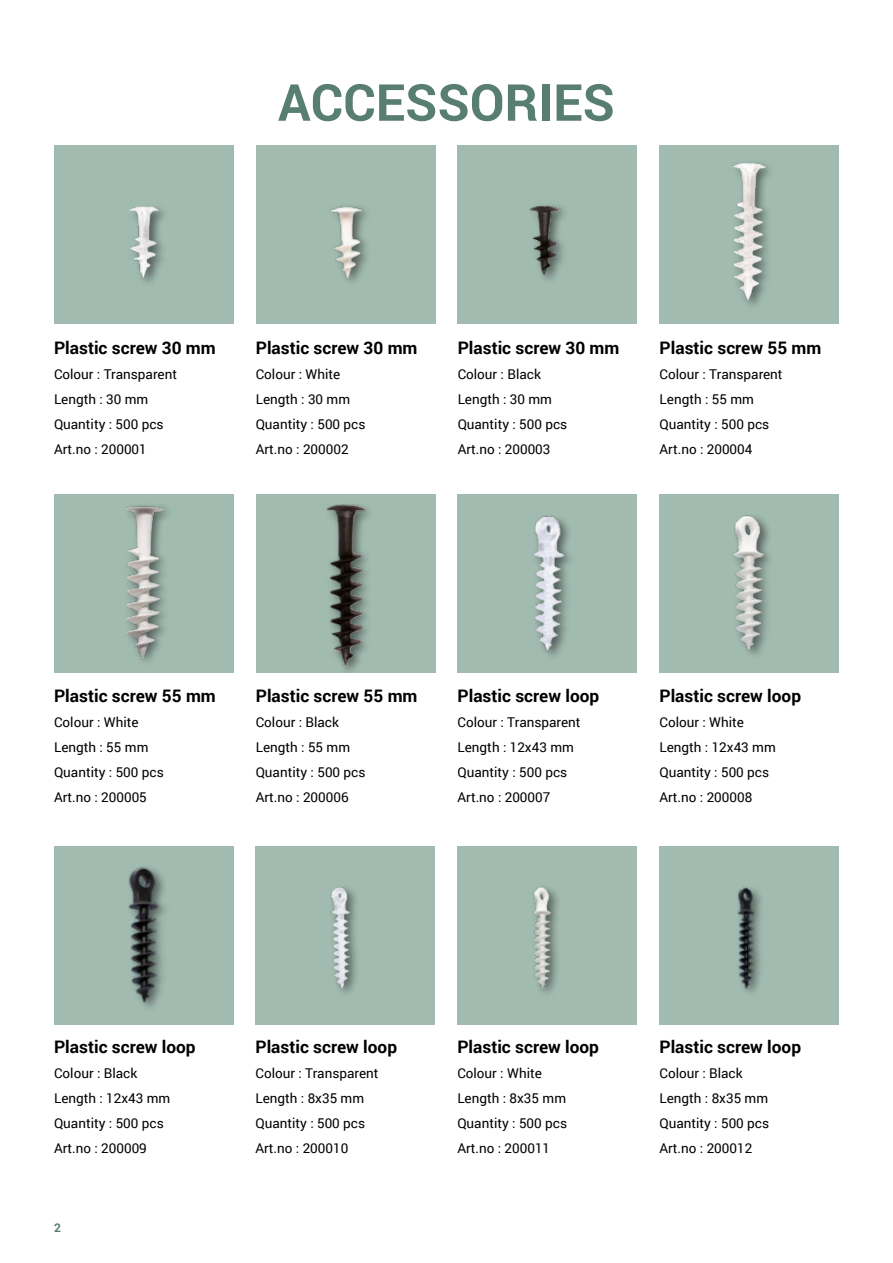
<style>
.page{position:relative;width:893px;height:1263px;background:#fff}
.page>*{position:absolute;margin:0;border:0;box-sizing:border-box;transform-origin:0 0}
.t1{font:700 51px "Roboto";color:#587e71}
.t2{font:700 17.25px "Roboto";color:#000}
.t3{font:13.5px/25px "Roboto";color:#000}
.t4{font:700 12px "Roboto";color:#587e71}
</style>
<div class="page">
<div style="left:54px;top:146px;width:179px;height:178px;background:#a2bbb1"></div>
<img style="left:54px;top:494px;width:179px;height:178px">
<div style="left:256px;top:145px;width:179px;height:179px;background:#a2bbb1"></div>
<img style="left:256px;top:494px;width:179px;height:178px">
<div style="left:458px;top:145px;width:179px;height:179px;background:#a2bbb1"></div>
<div style="left:458px;top:494px;width:179px;height:178px;background:#a2bbb1"></div>
<img style="left:534px;top:515px;width:37px;height:141px">
<img style="left:660px;top:145px;width:179px;height:179px">
<div style="left:659px;top:494px;width:180px;height:178px;background:#a2bbb1"></div>
<img style="left:734px;top:515px;width:36px;height:140px">
<div style="left:54px;top:846px;width:179px;height:178px;background:#a2bbb1"></div>
<img style="left:128px;top:867px;width:38px;height:141px">
<div style="left:255px;top:846px;width:180px;height:178px;background:#a2bbb1"></div>
<img style="left:330px;top:886px;width:27px;height:107px">
<div style="left:457px;top:846px;width:180px;height:178px;background:#a2bbb1"></div>
<img style="left:532px;top:886px;width:26px;height:108px">
<div style="left:659px;top:846px;width:180px;height:178px;background:#a2bbb1"></div>
<img style="left:737px;top:887px;width:24px;height:106px">
<h1 class="t1" style="left:278px;top:67px;width:338px">ACCESSORIES</h1>
<p class="t2" style="left:54px;top:336px;width:163px">Plastic screw 30 mm</p>
<p class="t3" style="left:54px;top:361px;width:125px">Colour : Transparent<br>Length : 30 mm<br>Quantity : 500 pcs<br>Art.no : 200001</p>
<p class="t2" style="left:256px;top:336px;width:163px">Plastic screw 30 mm</p>
<p class="t3" style="left:256px;top:361px;width:111px">Colour : White<br>Length : 30 mm<br>Quantity : 500 pcs<br>Art.no : 200002</p>
<p class="t2" style="left:458px;top:336px;width:163px">Plastic screw 30 mm</p>
<p class="t3" style="left:458px;top:361px;width:111px">Colour : Black<br>Length : 30 mm<br>Quantity : 500 pcs<br>Art.no : 200003</p>
<p class="t2" style="left:660px;top:335px;width:163px">Plastic screw 55 mm</p>
<p class="t3" style="left:660px;top:361px;width:125px">Colour : Transparent<br>Length : 55 mm<br>Quantity : 500 pcs<br>Art.no : 200004</p>
<p class="t2" style="left:54px;top:684px;width:163px">Plastic screw 55 mm</p>
<p class="t3" style="left:54px;top:709px;width:111px">Colour : White<br>Length : 55 mm<br>Quantity : 500 pcs<br>Art.no : 200005</p>
<p class="t2" style="left:256px;top:684px;width:163px">Plastic screw 55 mm</p>
<p class="t3" style="left:256px;top:709px;width:111px">Colour : Black<br>Length : 55 mm<br>Quantity : 500 pcs<br>Art.no : 200006</p>
<p class="t2" style="left:458px;top:684px;width:143px">Plastic screw loop</p>
<p class="t3" style="left:458px;top:709px;width:125px">Colour : Transparent<br>Length : 12x43 mm<br>Quantity : 500 pcs<br>Art.no : 200007</p>
<p class="t2" style="left:659px;top:684px;width:143px">Plastic screw loop</p>
<p class="t3" style="left:659px;top:709px;width:118px">Colour : White<br>Length : 12x43 mm<br>Quantity : 500 pcs<br>Art.no : 200008</p>
<p class="t2" style="left:54px;top:1035px;width:143px">Plastic screw loop</p>
<p class="t3" style="left:54px;top:1060px;width:118px">Colour : Black<br>Length : 12x43 mm<br>Quantity : 500 pcs<br>Art.no : 200009</p>
<p class="t4" style="left:54px;top:1219px;width:8px">2</p>
<p class="t2" style="left:255px;top:1035px;width:143px">Plastic screw loop</p>
<p class="t3" style="left:255px;top:1060px;width:125px">Colour : Transparent<br>Length : 8x35 mm<br>Quantity : 500 pcs<br>Art.no : 200010</p>
<p class="t2" style="left:457px;top:1035px;width:143px">Plastic screw loop</p>
<p class="t3" style="left:457px;top:1060px;width:111px">Colour : White<br>Length : 8x35 mm<br>Quantity : 500 pcs<br>Art.no : 200011</p>
<p class="t2" style="left:659px;top:1035px;width:143px">Plastic screw loop</p>
<p class="t3" style="left:659px;top:1060px;width:111px">Colour : Black<br>Length : 8x35 mm<br>Quantity : 500 pcs<br>Art.no : 200012</p>
</div>
